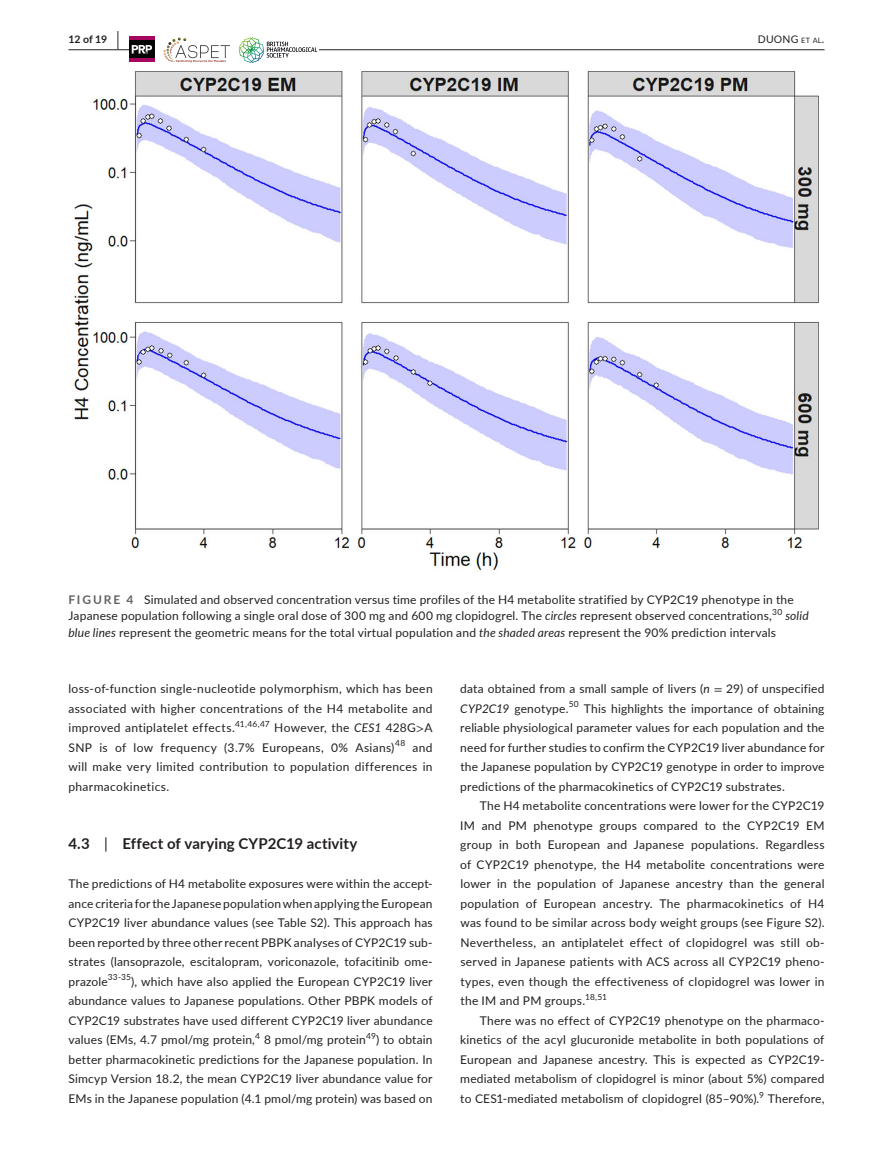
<style>
.page{position:relative;width:893px;height:1174px;background:#fff}
.page>*{position:absolute;margin:0;border:0;box-sizing:border-box;transform-origin:0 0}
.t1{font:700 15px "Lato";letter-spacing:.005em;color:#231f20}
.t2{font:12px/19.5px "Lato";letter-spacing:.015em;color:#231f20;text-align:justify}
.t3{font:italic 12px "Lato";letter-spacing:.015em;color:#231f20}
.t4{font:10.5px "Lato";letter-spacing:.02em;color:#231f20}
.t5{font:700 10.5px "Lato";color:#231f20}
.t6{font:8.4px "Lato";letter-spacing:.03em;color:#231f20}
.s1{font-size:19.5px}
.s2{font-size:7.35px}
.s3{font-weight:700;color:#636366}
.s4{font-style:italic}
.s5{font-family:"STIX"}
.s6{font-weight:400}
</style>
<div class="page">
<hr style="left:68px;top:49px;width:756px;height:1px;background:#231f20">
<div style="left:129px;top:36px;width:189px;height:27px;background:#fff"></div>
<div style="left:129px;top:37px;width:26px;height:25px;background:#070606"></div>
<hr style="left:129px;top:37px;width:26px;height:3px;background:#a60660">
<hr style="left:129px;top:59px;width:26px;height:3px;background:#a60660">
<svg style="left:132px;top:45px;width:20px;height:9px"></svg>
<svg style="left:163px;top:37px;width:67px;height:25px"></svg>
<svg style="left:239px;top:37px;width:78px;height:26px"></svg>
<img style="left:73px;top:71px;width:746px;height:500px">
<p class="t5" style="left:68px;top:31px;width:52px">12 of 19 <span class="s1">|</span></p>
<p class="t4" style="left:758px;top:31px;width:68px">DUONG <span class="s2">et al</span>.</p>
<p class="t2" style="left:68px;top:590px;width:727px;line-height:16.5px"><span class="s3">FIGURE 4</span> Simulated and observed concentration versus time profiles of the H4 metabolite stratified by CYP2C19 phenotype in the<br>Japanese population following a single oral dose of 300 mg and 600 mg clopidogrel. The <span class="s4">circles</span> represent observed concentrations,</p>
<p class="t6" style="left:772px;top:606px;width:12px">30</p>
<p class="t3" style="left:785px;top:607px;width:25px">solid</p>
<p class="t2" style="left:68px;top:622px;width:709px"><span class="s4">blue lines</span> represent the geometric means for the total virtual population and <span class="s4">the shaded areas</span> represent the 90% prediction intervals</p>
<p class="t2" style="left:68px;top:678px;width:366px">loss-of-function single-nucleotide polymorphism, which has been associated with higher concentrations of the H4 metabolite and improved antiplatelet effects.</p>
<p class="t6" style="left:235px;top:718px;width:36px">41,46,47</p>
<p class="t2" style="left:68px;top:717px;width:366px;text-indent:206px">However, the <span class="s4">CES1</span> 428G<span class="s5">&gt;</span>A<br>SNP is of low frequency (3.7% Europeans, 0% Asians)</p>
<p class="t6" style="left:395px;top:737px;width:12px">48</p>
<p class="t2" style="left:68px;top:737px;width:366px;text-indent:344px">and will make very limited contribution to population differences in pharmacokinetics.</p>
<p class="t1" style="left:68px;top:833px;width:290px">4.3 <span class="s6">|</span> Effect of varying CYP2C19 activity</p>
<p class="t2" style="left:68px;top:873px;width:366px">The predictions of H4 metabolite exposures were within the accept&shy;ance criteria forthe Japanese populationwhen applying the European CYP2C19 liver abundance values (see Table S2). This approach has been reported by three other recent PBPK analyses of CYP2C19 sub&shy;strates (lansoprazole, escitalopram, voriconazole, tofacitinib ome&shy;prazole<sup>33-35</sup>), which have also applied the European CYP2C19 liver abundance values to Japanese populations. Other PBPK models of CYP2C19 substrates have used different CYP2C19 liver abundance values (EMs, 4.7 pmol/mg protein,<sup>4</sup> 8 pmol/mg protein<sup>49</sup>) to obtain better pharmacokinetic predictions for the Japanese population. In Simcyp Version 18.2, the mean CYP2C19 liver abundance value for EMs in the Japanese population (4.1 pmol/mg protein) was based on</p>
<p class="t2" style="left:460px;top:678px;width:366px">data obtained from a small sample of livers (<span class="s4">n</span> <span class="s5">=</span> 29) of unspecified<br><span class="s4">CYP2C19</span> genotype.</p>
<p class="t6" style="left:569px;top:698px;width:11px">50</p>
<p class="t2" style="left:460px;top:698px;width:366px;text-indent:124px">This highlights the importance of obtaining reliable physiological parameter values for each population and the need for further studies to confirm the CYP2C19 liver abundance for the Japanese population by CYP2C19 genotype in order to improve predictions of the pharmacokinetics of CYP2C19 substrates.</p>
<p class="t2" style="left:460px;top:795px;width:366px;text-indent:20px">The H4 metabolite concentrations were lower for the CYP2C19<br>IM and PM phenotype groups compared to the CYP2C19 EM group in both European and Japanese populations. Regardless of CYP2C19 phenotype, the H4 metabolite concentrations were lower in the population of Japanese ancestry than the general population of European ancestry. The pharmacokinetics of H4 was found to be similar across body weight groups (see Figure S2).<br>Nevertheless, an antiplatelet effect of clopidogrel was still ob&shy;served in Japanese patients with ACS across all CYP2C19 pheno&shy;types, even though the effectiveness of clopidogrel was lower in the IM and PM groups.<sup>18,51</sup></p>
<p class="t2" style="left:460px;top:1010px;width:366px;text-indent:20px">There was no effect of CYP2C19 phenotype on the pharmaco&shy;kinetics of the acyl glucuronide metabolite in both populations of European and Japanese ancestry. This is expected as CYP2C19- mediated metabolism of clopidogrel is minor (about 5%) compared to CES1-mediated metabolism of clopidogrel (85–90%).<sup>9</sup> Therefore,</p>
</div>
